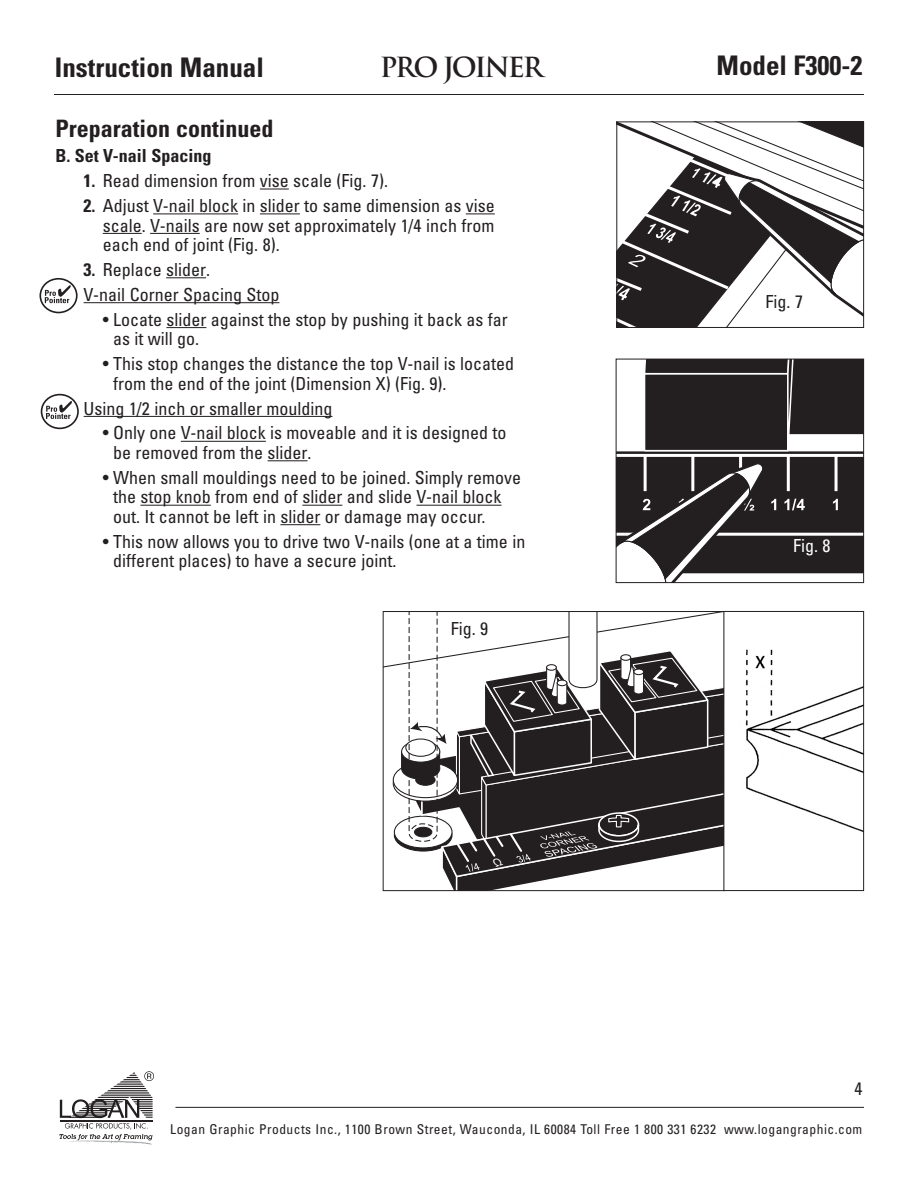
<style>
.page{position:relative;width:918px;height:1188px;background:#fff}
.page>*{position:absolute;margin:0;border:0;box-sizing:border-box;transform-origin:0 0}
.t1{font:700 condensed 27px "Univers";color:#231f20}
.t2{font:700 27px "Trajan";letter-spacing:-.08em;color:#231f20}
.t3{font:700 condensed 24px "Univers";color:#231f20}
.t4{font:condensed 18px/19.5px "Univers";color:#231f20}
.t5{font:700 condensed 18px "Univers";color:#231f20}
.t6{font:condensed 18px "Univers";color:#fff}
.t7{font:condensed 13.5px "Univers";letter-spacing:.035em;color:#231f20}
.s1{font-weight:700}
</style>
<div class="page">
<hr style="left:54px;top:94px;width:810px;height:1px;background:#231f20">
<svg style="left:260px;top:189px;width:29px;height:1px"></svg>
<hr style="left:153px;top:213px;width:85px;height:1px;background:#231f20">
<hr style="left:260px;top:213px;width:40px;height:1px;background:#231f20">
<svg style="left:466px;top:213px;width:29px;height:1px"></svg>
<hr style="left:103px;top:233px;width:39px;height:1px;background:#231f20">
<hr style="left:150px;top:233px;width:50px;height:1px;background:#231f20">
<hr style="left:166px;top:277px;width:40px;height:1px;background:#231f20">
<hr style="left:84px;top:302px;width:195px;height:1px;background:#231f20">
<hr style="left:166px;top:327px;width:40px;height:1px;background:#231f20">
<hr style="left:84px;top:416px;width:248px;height:1px;background:#231f20">
<hr style="left:181px;top:441px;width:85px;height:1px;background:#231f20">
<hr style="left:268px;top:460px;width:40px;height:1px;background:#231f20">
<hr style="left:140px;top:505px;width:71px;height:1px;background:#231f20">
<hr style="left:302px;top:505px;width:40px;height:1px;background:#231f20">
<hr style="left:417px;top:505px;width:85px;height:1px;background:#231f20">
<hr style="left:280px;top:524px;width:40px;height:1px;background:#231f20">
<svg style="left:618px;top:124px;width:244px;height:202px"></svg>
<div style="left:616px;top:122px;width:248px;height:206px;border:1px solid #231f20"></div>
<svg style="left:618px;top:361px;width:244px;height:220px"></svg>
<div style="left:616px;top:359px;width:248px;height:224px;border:1px solid #231f20"></div>
<div style="left:39px;top:278px;width:39px;height:35px;border:2px solid #231f20;border-radius:50%"></div>
<svg style="left:45px;top:285px;width:26px;height:18px"></svg>
<div style="left:41px;top:394px;width:38px;height:35px;border:2px solid #231f20;border-radius:50%"></div>
<svg style="left:46px;top:401px;width:26px;height:18px"></svg>
<img style="left:745px;top:649px;width:117px;height:183px">
<div style="left:724px;top:611px;width:140px;height:280px;border:1px solid #231f20"></div>
<svg style="left:59px;top:1071px;width:95px;height:74px"></svg>
<hr style="left:176px;top:1107px;width:688px;height:1px;background:#231f20">
<svg style="left:383px;top:612px;width:341px;height:279px"></svg>
<h1 class="t1" style="left:55px;top:58px;width:211px">Instruction Manual</h1>
<h1 class="t2" style="left:380px;top:52px;width:165px">PRO JOINER</h1>
<h1 class="t1" style="left:717px;top:55px;width:147px">Model F300-2</h1>
<h2 class="t3" style="left:56px;top:120px;width:219px">Preparation continued</h2>
<p class="t5" style="left:56px;top:149px;width:157px">B. Set V-nail Spacing</p>
<p class="t4" style="left:84px;top:172px;width:306px"><span class="s1">1.</span> Read dimension from vise scale (Fig. 7).</p>
<p class="t4" style="left:103px;top:197px;width:394px;text-align:justify;text-indent:-19px"><span class="s1">2.</span> Adjust V-nail block in slider to same dimension as vise scale. V-nails are now set approximately 1/4 inch from each end of joint (Fig. 8).</p>
<p class="t4" style="left:84px;top:259px;width:197px;line-height:24.9px"><span class="s1">3.</span> Replace slider.<br>V-nail Corner Spacing Stop</p>
<p class="t4" style="left:113px;top:311px;width:396px;text-indent:-10px">• Locate slider against the stop by pushing it back as far as it will go.</p>
<p class="t4" style="left:113px;top:355px;width:403px;text-indent:-10px">• This stop changes the distance the top V-nail is located from the end of the joint (Dimension X) (Fig. 9).</p>
<p class="t4" style="left:84px;top:400px;width:250px">Using 1/2 inch or smaller moulding</p>
<p class="t4" style="left:113px;top:425px;width:395px;text-indent:-10px">• Only one V-nail block is moveable and it is designed to be removed from the slider.</p>
<p class="t4" style="left:113px;top:469px;width:410px;text-indent:-10px">• When small mouldings need to be joined. Simply remove the stop knob from end of slider and slide V-nail block out. It cannot be left in slider or damage may occur.</p>
<p class="t4" style="left:113px;top:533px;width:414px;text-indent:-10px">• This now allows you to drive two V-nails (one at a time in different places) to have a secure joint.</p>
<p class="t4" style="left:766px;top:293px;width:39px">Fig. 7</p>
<p class="t6" style="left:793px;top:539px;width:39px">Fig. 8</p>
<p class="t4" style="left:451px;top:621px;width:39px">Fig. 9</p>
<p class="t4" style="left:855px;top:1080px;width:9px">4</p>
<p class="t7" style="left:170px;top:1124px;width:694px">Logan Graphic Products Inc., 1100 Brown Street, Wauconda, IL 60084 Toll Free 1 800 331 6232 www.logangraphic.com</p>
</div>
